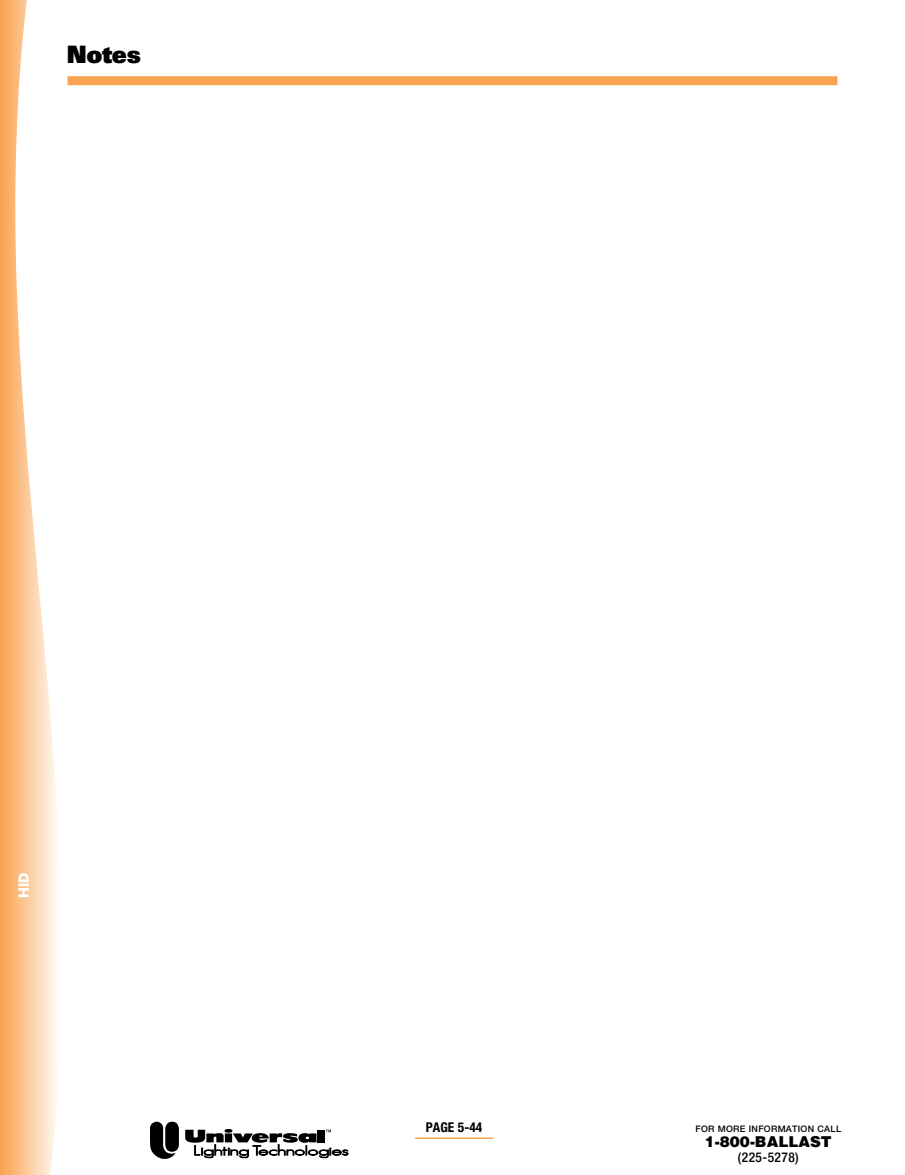
<style>
.page{position:relative;width:905px;height:1175px;background:#fff}
.page>*{position:absolute;margin:0;border:0;box-sizing:border-box;transform-origin:0 0}
.t1{font:24px "Univers LT Std X Black";letter-spacing:-.015em;color:#000}
.t2{font:900 15px "Helvetica LT Std";color:#000}
.t3{font:500 condensed 13.5px "Helvetica Neue LT Std";letter-spacing:.03em;color:#000}
.t4{font:700 condensed 13.5px "Helvetica Neue LT Std";color:#000}
.t5{font:700 13.5px "Futura";color:#fff}
.t6{font:500 9px "Helvetica Neue LT Std";letter-spacing:.03em;color:#000}
</style>
<div class="page">
<svg style="left:150px;top:1121px;width:198px;height:38px"></svg>
<hr style="left:415px;top:1137px;width:78px;height:2px;background:#f9a351">
<div style="left:68px;top:76px;width:769px;height:9px;background:#f9a351"></div>
<svg style="left:0;top:0;width:57px;height:1174px"></svg>
<p class="t1" style="left:67px;top:39px;width:76px">Notes</p>
<p class="t5" style="left:14px;top:898px;width:27px;rotate:-90deg">HID</p>
<p class="t4" style="left:426px;top:1119px;width:58px">PAGE 5-44</p>
<p class="t6" style="left:695px;top:1123px;width:147px">FOR MORE INFORMATION CALL</p>
<p class="t2" style="left:705px;top:1131px;width:128px">1-800-BALLAST</p>
<p class="t3" style="left:738px;top:1148px;width:62px">(225-5278)</p>
</div>
